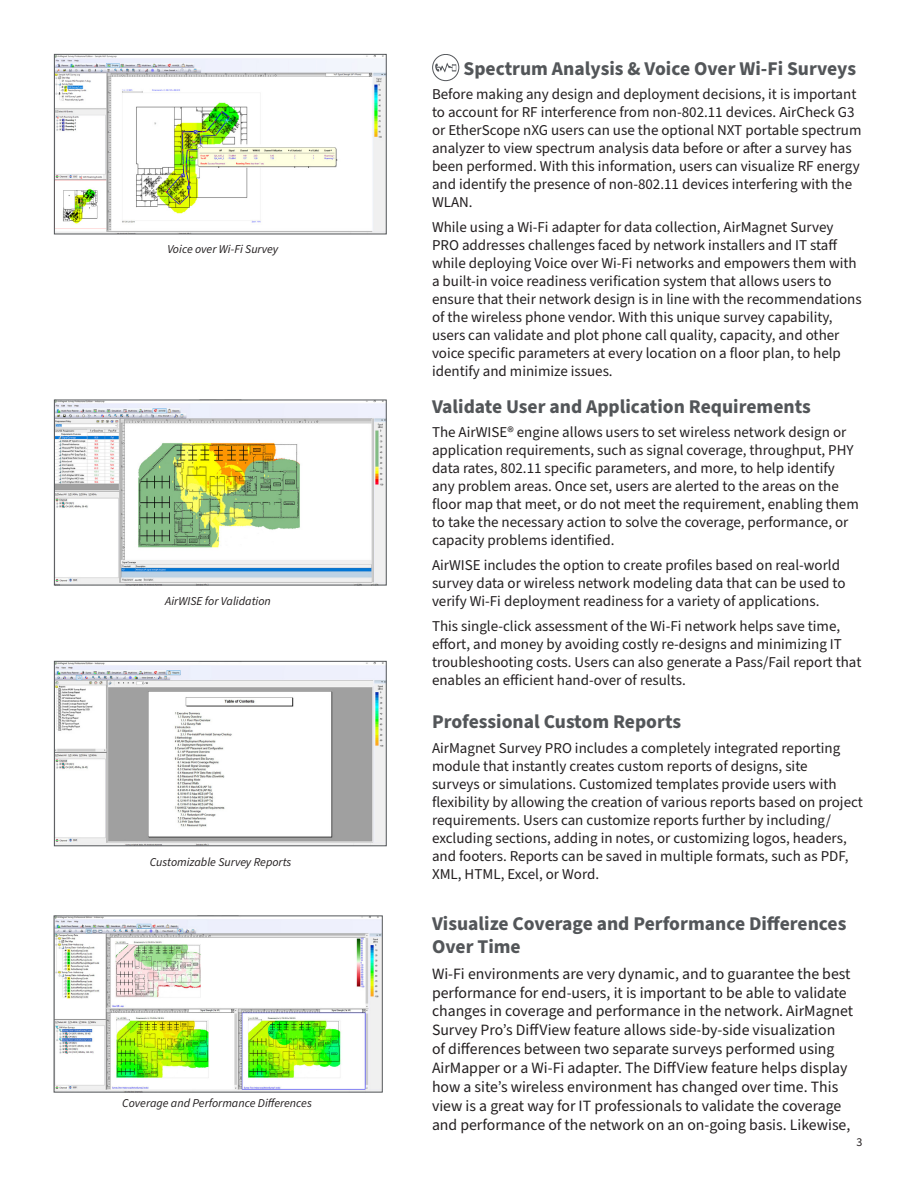
<style>
.page{position:relative;width:918px;height:1188px;background:#fff}
.page>*{position:absolute;margin:0;border:0;box-sizing:border-box;transform-origin:0 0}
.t1{font:700 19.5px/23.4px "Source Sans Pro";color:#535659}
.t2{font:15.75px/18.9px "Source Sans Pro";color:#231f20}
.t3{font:15px/18px "Source Sans Pro";color:#231f20}
.t4{font:italic 12px "Source Sans Pro";color:#231f20}
.t5{font:12px "Source Sans Pro";color:#231f20}
</style>
<div class="page">
<img style="left:56px;top:402px;width:329px;height:181px">
<div style="left:54px;top:400px;width:333px;height:185px;border:1px solid #535659"></div>
<img style="left:56px;top:56px;width:329px;height:176px">
<div style="left:54px;top:54px;width:333px;height:180px;border:1px solid #535659"></div>
<img style="left:56px;top:663px;width:329px;height:181px">
<div style="left:54px;top:661px;width:333px;height:185px;border:1px solid #535659"></div>
<div style="left:432px;top:54px;width:27px;height:27px;border:1px solid #53565a;border-radius:50%"></div>
<svg style="left:435px;top:62px;width:21px;height:11px"></svg>
<img style="left:56px;top:918px;width:324px;height:172px">
<p class="t4" style="left:167px;top:241px;width:112px">Voice over Wi-Fi Survey</p>
<p class="t4" style="left:165px;top:593px;width:107px">AirWISE for Validation</p>
<p class="t4" style="left:150px;top:854px;width:143px">Customizable Survey Reports</p>
<p class="t4" style="left:122px;top:1095px;width:191px">Coverage and Performance Differences</p>
<p class="t1" style="left:463px;top:58px;width:394px">Spectrum Analysis &amp; Voice Over Wi-Fi Surveys</p>
<p class="t3" style="left:432px;top:85px;width:431px">Before making any design and deployment decisions, it is important to account for RF interference from non-802.11 devices. AirCheck G3 or EtherScope nXG users can use the optional NXT portable spectrum analyzer to view spectrum analysis data before or after a survey has been performed. With this information, users can visualize RF energy and identify the presence of non-802.11 devices interfering with the WLAN.</p>
<p class="t3" style="left:432px;top:218px;width:431px">While using a Wi-Fi adapter for data collection, AirMagnet Survey PRO addresses challenges faced by network installers and IT staff while deploying Voice over Wi-Fi networks and empowers them with a built-in voice readiness verification system that allows users to ensure that their network design is in line with the recommendations of the wireless phone vendor. With this unique survey capability, users can validate and plot phone call quality, capacity, and other voice specific parameters at every location on a floor plan, to help identify and minimize issues.</p>
<p class="t1" style="left:432px;top:395px;width:380px">Validate User and Application Requirements</p>
<p class="t3" style="left:432px;top:424px;width:428px">The AirWISE® engine allows users to set wireless network design or application requirements, such as signal coverage, throughput, PHY data rates, 802.11 specific parameters, and more, to help identify any problem areas. Once set, users are alerted to the areas on the floor map that meet, or do not meet the requirement, enabling them to take the necessary action to solve the coverage, performance, or capacity problems identified.</p>
<p class="t3" style="left:432px;top:557px;width:415px">AirWISE includes the option to create profiles based on real-world survey data or wireless network modeling data that can be used to verify Wi-Fi deployment readiness for a variety of applications.</p>
<p class="t3" style="left:432px;top:617px;width:431px">This single-click assessment of the Wi-Fi network helps save time, effort, and money by avoiding costly re-designs and minimizing IT troubleshooting costs. Users can also generate a Pass/Fail report that enables an efficient hand-over of results.</p>
<p class="t1" style="left:432px;top:711px;width:251px">Professional Custom Reports</p>
<p class="t3" style="left:432px;top:740px;width:432px">AirMagnet Survey PRO includes a completely integrated reporting module that instantly creates custom reports of designs, site<br>surveys or simulations. Customized templates provide users with flexibility by allowing the creation of various reports based on project requirements. Users can customize reports further by including/ excluding sections, adding in notes, or customizing logos, headers, and footers. Reports can be saved in multiple formats, such as PDF, XML, HTML, Excel, or Word.</p>
<p class="t1" style="left:432px;top:912px;width:416px">Visualize Coverage and Performance Differences<br>Over Time</p>
<p class="t2" style="left:432px;top:964px;width:423px">Wi-Fi environments are very dynamic, and to guarantee the best performance for end-users, it is important to be able to validate changes in coverage and performance in the network. AirMagnet Survey Pro’s DiffView feature allows side-by-side visualization<br>of differences between two separate surveys performed using AirMapper or a Wi-Fi adapter. The DiffView feature helps display how a site’s wireless environment has changed over time. This view is a great way for IT professionals to validate the coverage and performance of the network on an on-going basis. Likewise,</p>
<p class="t5" style="left:856px;top:1134px;width:7px">3</p>
</div>
